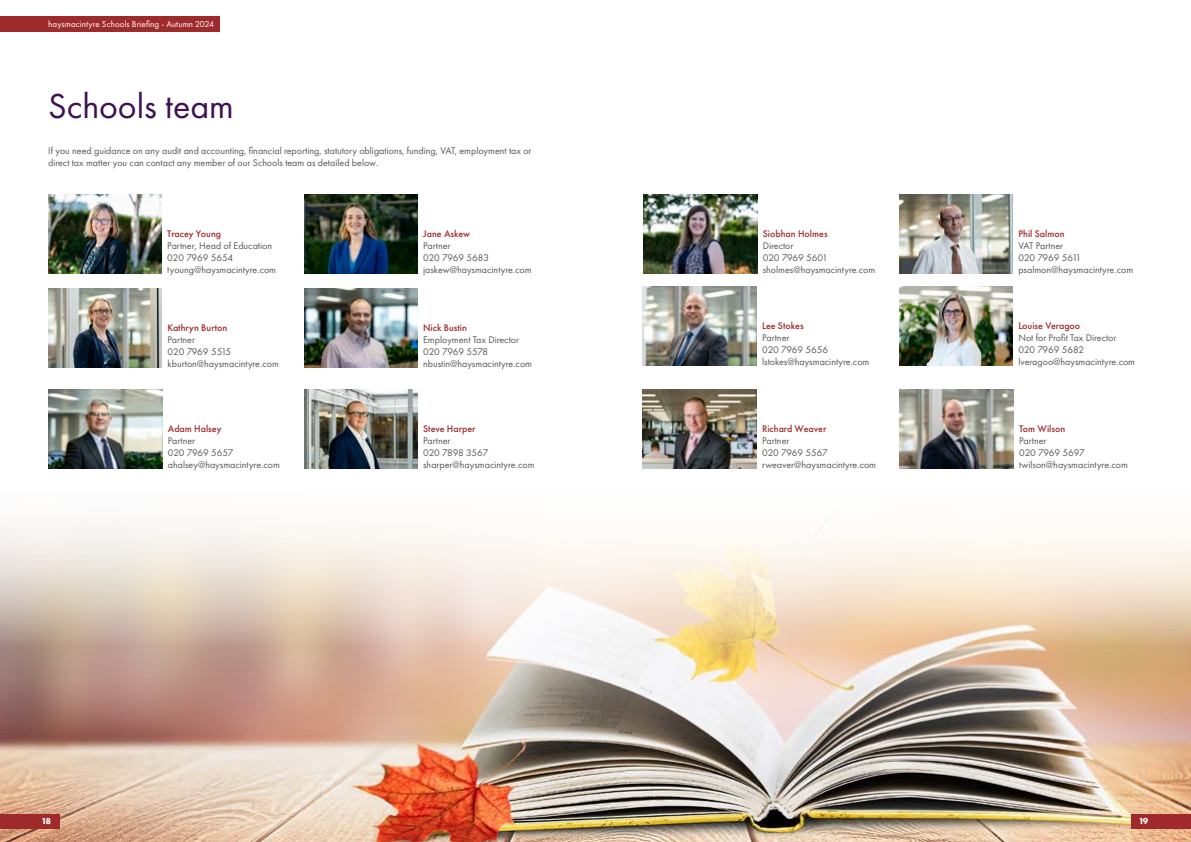
<style>
.page{position:relative;width:1191px;height:842px;background:#fff}
.page>*{position:absolute;margin:0;border:0;box-sizing:border-box;transform-origin:0 0}
.t1{font:36px "Futura PT";color:#3e1151}
.t2{font:10px/12px "Futura PT";color:#575756}
.t3{font:500 10px "Futura PT";color:#9e2a2b}
.t4{font:9px "Futura PT";letter-spacing:.01em;color:#fff}
.t5{font:700 9px "Futura PT";color:#fff}
</style>
<div class="page">
<img style="left:0;top:460px;width:1191px;height:382px">
<img style="left:48px;top:194px;width:114px;height:79px">
<img style="left:49px;top:390px;width:113px;height:78px">
<img style="left:304px;top:194px;width:113px;height:79px">
<img style="left:643px;top:286px;width:113px;height:79px">
<img style="left:643px;top:390px;width:113px;height:78px">
<img style="left:48px;top:288px;width:114px;height:79px">
<img style="left:643px;top:194px;width:114px;height:79px">
<img style="left:304px;top:390px;width:113px;height:78px">
<img style="left:900px;top:390px;width:113px;height:78px">
<img style="left:899px;top:286px;width:113px;height:79px">
<img style="left:899px;top:194px;width:113px;height:79px">
<img style="left:304px;top:288px;width:113px;height:79px">
<div style="left:1131px;top:814px;width:60px;height:14px;background:#9e2a2b"></div>
<div style="left:0;top:814px;width:60px;height:14px;background:#9e2a2b"></div>
<div style="left:0;top:16px;width:220px;height:16px;background:#9e2a2b"></div>
<p class="t4" style="left:48px;top:19px;width:167px">haysmacintyre Schools Briefing - Autumn 2024</p>
<h1 class="t1" style="left:48px;top:85px;width:187px">Schools team</h1>
<p class="t2" style="left:48px;top:145px;width:485px">If you need guidance on any audit and accounting, financial reporting, statutory obligations, funding, VAT, employment tax or direct tax matter you can contact any member of our Schools team as detailed below.</p>
<p class="t3" style="left:167px;top:228px;width:55px">Tracey Young</p>
<p class="t2" style="left:167px;top:240px;width:110px">Partner, Head of Education<br>020 7969 5654 tyoung@haysmacintyre.com</p>
<p class="t3" style="left:168px;top:322px;width:61px">Kathryn Burton</p>
<p class="t2" style="left:168px;top:334px;width:113px">Partner<br>020 7969 5515 kburton@haysmacintyre.com</p>
<p class="t3" style="left:168px;top:423px;width:55px">Adam Halsey</p>
<p class="t2" style="left:168px;top:435px;width:114px">Partner<br>020 7969 5657 ahalsey@haysmacintyre.com</p>
<p class="t3" style="left:423px;top:228px;width:48px">Jane Askew</p>
<p class="t2" style="left:423px;top:240px;width:110px">Partner<br>020 7969 5683 jaskew@haysmacintyre.com</p>
<p class="t3" style="left:423px;top:322px;width:45px">Nick Bustin</p>
<p class="t2" style="left:423px;top:334px;width:110px">Employment Tax Director<br>020 7969 5578 nbustin@haysmacintyre.com</p>
<p class="t3" style="left:423px;top:423px;width:54px">Steve Harper</p>
<p class="t2" style="left:423px;top:435px;width:113px">Partner<br>020 7898 3567 sharper@haysmacintyre.com</p>
<p class="t3" style="left:763px;top:228px;width:66px">Siobhan Holmes</p>
<p class="t2" style="left:763px;top:240px;width:114px">Director<br>020 7969 5601 sholmes@haysmacintyre.com</p>
<p class="t3" style="left:762px;top:320px;width:43px">Lee Stokes</p>
<p class="t2" style="left:762px;top:332px;width:109px">Partner<br>020 7969 5656 lstokes@haysmacintyre.com</p>
<p class="t3" style="left:762px;top:423px;width:66px">Richard Weaver</p>
<p class="t2" style="left:762px;top:435px;width:116px">Partner<br>020 7969 5567 rweaver@haysmacintyre.com</p>
<p class="t3" style="left:1018px;top:228px;width:48px">Phil Salmon</p>
<p class="t2" style="left:1018px;top:240px;width:116px">VAT Partner<br>020 7969 5611 psalmon@haysmacintyre.com</p>
<p class="t3" style="left:1018px;top:320px;width:63px">Louise Veragoo</p>
<p class="t2" style="left:1018px;top:332px;width:118px">Not for Profit Tax Director<br>020 7969 5682 lveragoo@haysmacintyre.com</p>
<p class="t3" style="left:1019px;top:423px;width:48px">Tom Wilson</p>
<p class="t2" style="left:1019px;top:435px;width:110px">Partner<br>020 7969 5697 twilson@haysmacintyre.com</p>
<p class="t5" style="left:43px;top:816px;width:10px">18</p>
<p class="t5" style="left:1139px;top:816px;width:10px">19</p>
</div>
